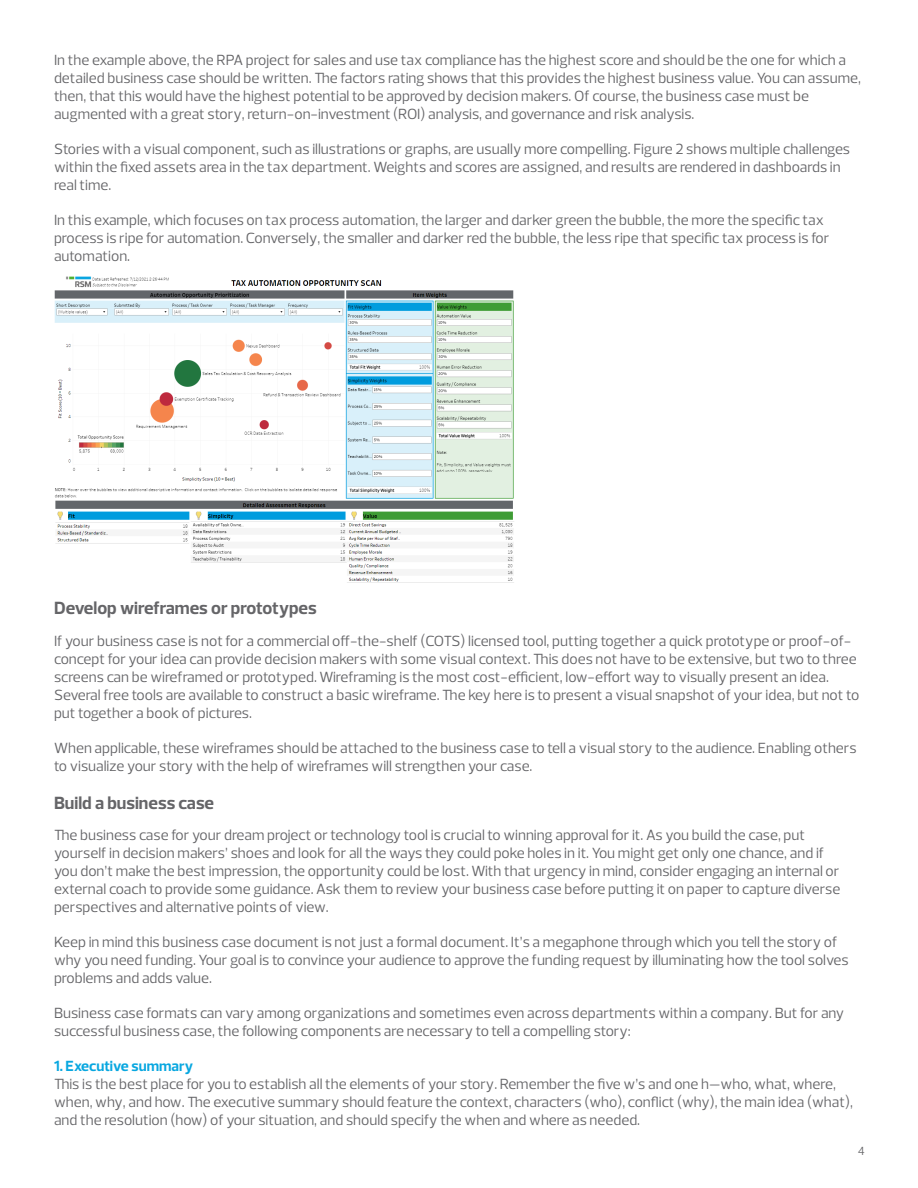
<style>
.page{position:relative;width:918px;height:1188px;background:#fff}
.page>*{position:absolute;margin:0;border:0;box-sizing:border-box;transform-origin:0 0}
.t1{font:700 18px "Prelo";color:#656568}
.t2{font:15px/18px "Prelo";color:#656568}
.t3{font:700 15px "Prelo";color:#08a7e0}
.t4{font:12px "Prelo";color:#656568}
</style>
<div class="page">
<img style="left:54px;top:276px;width:460px;height:307px">
<p class="t2" style="left:54px;top:51px;width:809px">In the example above, the RPA project for sales and use tax compliance has the highest score and should be the one for which a detailed business case should be written. The factors rating shows that this provides the highest business value. You can assume, then, that this would have the highest potential to be approved by decision makers. Of course, the business case must be augmented with a great story, return-on-investment (ROI) analysis, and governance and risk analysis.</p>
<p class="t2" style="left:54px;top:140px;width:798px">Stories with a visual component, such as illustrations or graphs, are usually more compelling. Figure 2 shows multiple challenges within the fixed assets area in the tax department. Weights and scores are assigned, and results are rendered in dashboards in real time.</p>
<p class="t2" style="left:54px;top:211px;width:777px">In this example, which focuses on tax process automation, the larger and darker green the bubble, the more the specific tax process is ripe for automation. Conversely, the smaller and darker red the bubble, the less ripe that specific tax process is for automation.</p>
<p class="t1" style="left:54px;top:597px;width:264px">Develop wireframes or prototypes</p>
<p class="t2" style="left:54px;top:632px;width:807px">If your business case is not for a commercial off-the-shelf (COTS) licensed tool, putting together a quick prototype or proof-of&shy;concept for your idea can provide decision makers with some visual context. This does not have to be extensive, but two to three screens can be wireframed or prototyped. Wireframing is the most cost-efficient, low-effort way to visually present an idea.<br>Several free tools are available to construct a basic wireframe. The key here is to present a visual snapshot of your idea, but not to put together a book of pictures.</p>
<p class="t2" style="left:54px;top:739px;width:804px">When applicable, these wireframes should be attached to the business case to tell a visual story to the audience. Enabling others to visualize your story with the help of wireframes will strengthen your case.</p>
<p class="t1" style="left:54px;top:792px;width:162px">Build a business case</p>
<p class="t2" style="left:54px;top:826px;width:788px">The business case for your dream project or technology tool is crucial to winning approval for it. As you build the case, put yourself in decision makers’ shoes and look for all the ways they could poke holes in it. You might get only one chance, and if you don’t make the best impression, the opportunity could be lost. With that urgency in mind, consider engaging an internal or external coach to provide some guidance. Ask them to review your business case before putting it on paper to capture diverse perspectives and alternative points of view.</p>
<p class="t2" style="left:54px;top:933px;width:796px">Keep in mind this business case document is not just a formal document. It’s a megaphone through which you tell the story of why you need funding. Your goal is to convince your audience to approve the funding request by illuminating how the tool solves problems and adds value.</p>
<p class="t2" style="left:54px;top:1004px;width:792px">Business case formats can vary among organizations and sometimes even across departments within a company. But for any successful business case, the following components are necessary to tell a compelling story:</p>
<p class="t3" style="left:54px;top:1057px;width:141px">1. Executive summary</p>
<p class="t2" style="left:54px;top:1075px;width:800px">This is the best place for you to establish all the elements of your story. Remember the five w’s and one h—who, what, where, when, why, and how. The executive summary should feature the context, characters (who), conflict (why), the main idea (what), and the resolution (how) of your situation, and should specify the when and where as needed.</p>
<p class="t4" style="left:858px;top:1144px;width:9px">4</p>
</div>
